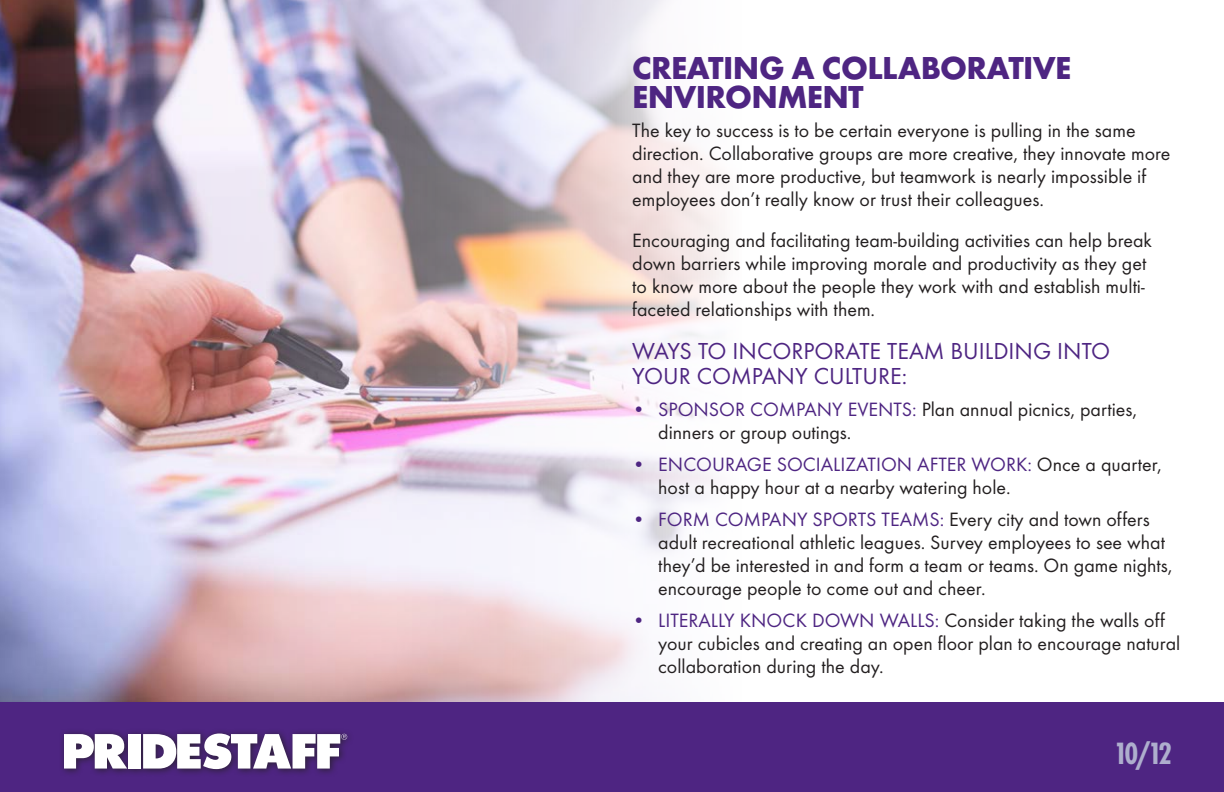
<style>
.page{position:relative;width:1224px;height:792px;background:#fff}
.page>*{position:absolute;margin:0;border:0;box-sizing:border-box;transform-origin:0 0}
.t1{font:700 33px/29.6px "Futura T";letter-spacing:-.02em;color:#4e2582}
.t2{font:700 condensed 32px "Futura T";color:#aeaecd}
.t3{font:24px/24.8px "Futura T";color:#4e2582}
.t4{font:20px/23px "Futura T";color:#231f20}
.s1{color:#4e2582}
</style>
<div class="page">
<div style="left:0;top:709px;width:1224px;height:83px;background:#4e2582"></div>
<div style="left:59px;top:728px;width:296px;height:49px;background:#231f20;opacity:.75"></div>
<div style="left:128px;top:734px;width:13px;height:35px;background:#fff"></div>
<svg style="left:64px;top:734px;width:63px;height:35px;background:#cec7d7"></svg>
<svg style="left:143px;top:734px;width:204px;height:35px;background:#c5bbcf"></svg>
<div style="left:0;top:702px;width:1224px;height:9px;background:#4e2582"></div>
<img style="left:0;top:0;width:725px;height:702px">
<h1 class="t1" style="left:632px;top:53px;width:441px">CREATING A COLLABORATIVE<br>ENVIRONMENT</h1>
<p class="t4" style="left:632px;top:119px;width:540px">The key to success is to be certain everyone is pulling in the same direction. Collaborative groups are more creative, they innovate more and they are more productive, but teamwork is nearly impossible if employees don’t really know or trust their colleagues.</p>
<p class="t4" style="left:632px;top:229px;width:521px">Encouraging and facilitating team-building activities can help break down barriers while improving morale and productivity as they get to know more about the people they work with and establish multi&shy;faceted relationships with them.</p>
<p class="t3" style="left:632px;top:338px;width:479px">WAYS TO INCORPORATE TEAM BUILDING INTO<br>YOUR COMPANY CULTURE:</p>
<p class="t4" style="left:658px;top:397px;width:480px;text-indent:-26px"><span class="s1">• SPONSOR COMPANY EVENTS:</span> Plan annual picnics, parties, dinners or group outings.</p>
<p class="t4" style="left:658px;top:452px;width:505px;text-indent:-26px"><span class="s1">• ENCOURAGE SOCIALIZATION AFTER WORK:</span> Once a quarter, host a happy hour at a nearby watering hole.</p>
<p class="t4" style="left:658px;top:507px;width:516px;text-indent:-26px"><span class="s1">• FORM COMPANY SPORTS TEAMS:</span> Every city and town offers adult recreational athletic leagues. Survey employees to see what they’d be interested in and form a team or teams. On game nights, encourage people to come out and cheer.</p>
<p class="t4" style="left:658px;top:608px;width:524px;text-indent:-26px"><span class="s1">• LITERALLY KNOCK DOWN WALLS:</span> Consider taking the walls off your cubicles and creating an open floor plan to encourage natural collaboration during the day.</p>
<h2 class="t2" style="left:1114px;top:735px;width:60px">10/12</h2>
</div>
